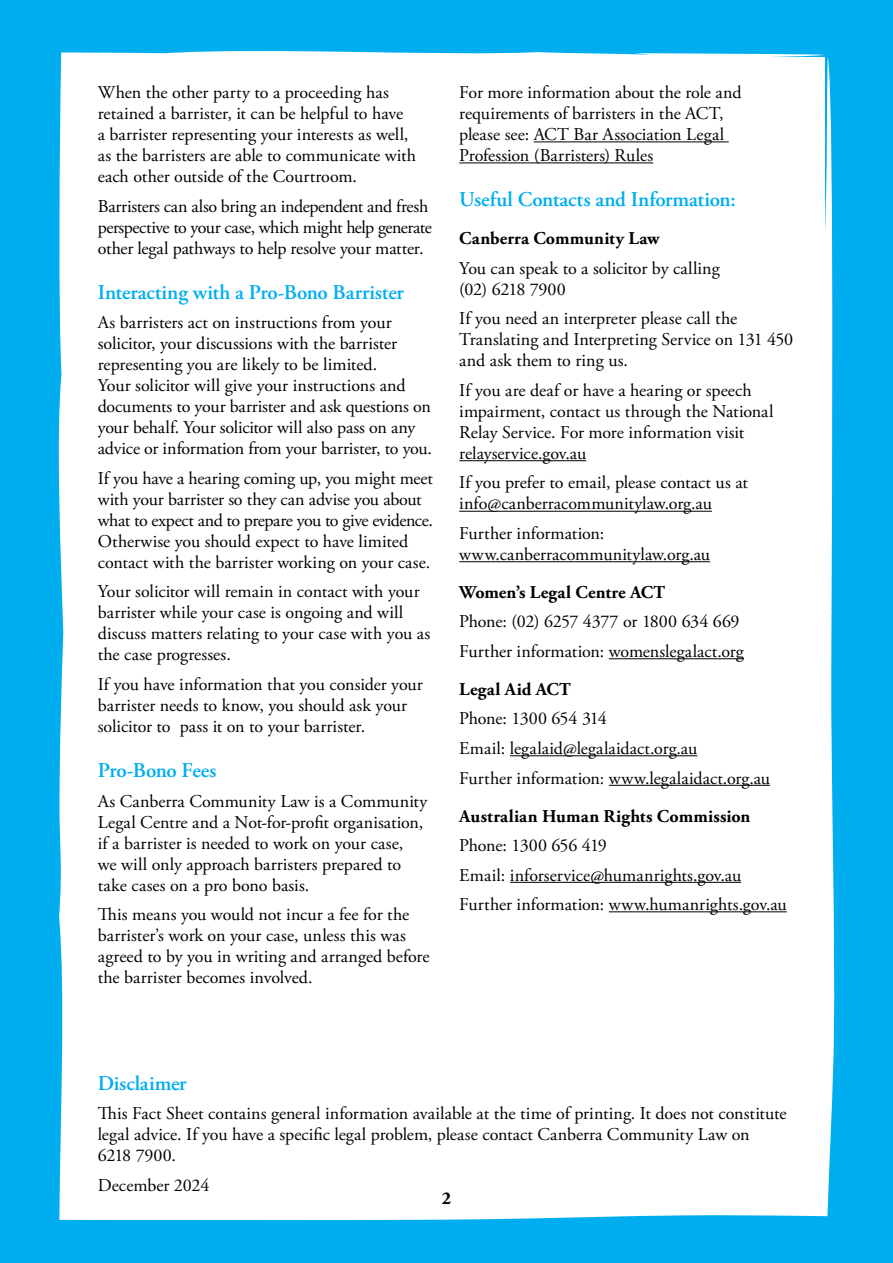
<style>
.page{position:relative;width:893px;height:1263px;background:#00aeef}
.page>*{position:absolute;margin:0;border:0;box-sizing:border-box;transform-origin:0 0}
.Heading_3{font:600 21px "Adobe Garamond Pro";letter-spacing:-.01em;color:#00aeef}
.Body{font:18px/21px "Adobe Garamond Pro";letter-spacing:-.005em;color:#000}
.Heading_4{font:700 18px "Adobe Garamond Pro";letter-spacing:.01em;color:#000}
</style>
<div class="page">
<div style="left:58px;top:51px;width:777px;height:1169px;background:#fff"></div>
<hr style="left:534px;top:142px;width:195px;height:1px;background:#000">
<hr style="left:459px;top:163px;width:194px;height:1px;background:#000">
<hr style="left:459px;top:460px;width:127px;height:1px;background:#000">
<hr style="left:459px;top:511px;width:253px;height:1px;background:#000">
<hr style="left:459px;top:561px;width:251px;height:1px;background:#000">
<hr style="left:609px;top:658px;width:135px;height:1px;background:#000">
<hr style="left:510px;top:755px;width:187px;height:1px;background:#000">
<hr style="left:609px;top:785px;width:161px;height:1px;background:#000">
<hr style="left:510px;top:882px;width:231px;height:1px;background:#000">
<hr style="left:609px;top:911px;width:178px;height:1px;background:#000">
<p class="Body" style="left:98px;top:83px;width:320px">When the other party to a proceeding has retained a barrister, it can be helpful to have<br>a barrister representing your interests as well, as the barristers are able to communicate with each other outside of the Courtroom.</p>
<p class="Body" style="left:98px;top:196px;width:335px">Barristers can also bring an independent and fresh perspective to your case, which might help generate other legal pathways to help resolve your matter.</p>
<h2 class="Heading_3" style="left:98px;top:280px;width:308px">Interacting with a Pro-Bono Barrister</h2>
<p class="Body" style="left:98px;top:313px;width:336px">As barristers act on instructions from your solicitor, your discussions with the barrister representing you are likely to be limited.<br>Your solicitor will give your instructions and documents to your barrister and ask questions on your behalf. Your solicitor will also pass on any advice or information from your barrister, to you.</p>
<p class="Body" style="left:98px;top:468px;width:337px">If you have a hearing coming up, you might meet with your barrister so they can advise you about what to expect and to prepare you to give evidence.<br>Otherwise you should expect to have limited contact with the barrister working on your case.</p>
<p class="Body" style="left:98px;top:582px;width:334px">Your solicitor will remain in contact with your barrister while your case is ongoing and will discuss matters relating to your case with you as the case progresses.</p>
<p class="Body" style="left:98px;top:674px;width:327px">If you have information that you consider your barrister needs to know, you should ask your solicitor to pass it on to your barrister.</p>
<h2 class="Heading_3" style="left:98px;top:758px;width:120px">Pro-Bono Fees</h2>
<p class="Body" style="left:98px;top:791px;width:331px">As Canberra Community Law is a Community Legal Centre and a Not-for-profit organisation, if a barrister is needed to work on your case,<br>we will only approach barristers prepared to take cases on a pro bono basis.</p>
<p class="Body" style="left:98px;top:905px;width:333px">This means you would not incur a fee for the barrister’s work on your case, unless this was agreed to by you in writing and arranged before the barrister becomes involved.</p>
<p class="Body" style="left:459px;top:83px;width:284px">For more information about the role and requirements of barristers in the ACT, please see: ACT Bar Association Legal Profession (Barristers) Rules</p>
<h2 class="Heading_3" style="left:459px;top:188px;width:278px">Useful Contacts and Information:</h2>
<h3 class="Heading_4" style="left:459px;top:228px;width:202px">Canberra Community Law</h3>
<p class="Body" style="left:459px;top:258px;width:262px">You can speak to a solicitor by calling (02) 6218 7900</p>
<p class="Body" style="left:459px;top:309px;width:335px">If you need an interpreter please call the<br>Translating and Interpreting Service on 131 450 and ask them to ring us.</p>
<p class="Body" style="left:459px;top:380px;width:316px">If you are deaf or have a hearing or speech impairment, contact us through the National Relay Service. For more information visit relayservice.gov.au</p>
<p class="Body" style="left:459px;top:473px;width:290px">If you prefer to email, please contact us at info@canberracommunitylaw.org.au</p>
<p class="Body" style="left:459px;top:523px;width:252px">Further information: www.canberracommunitylaw.org.au</p>
<h3 class="Heading_4" style="left:459px;top:582px;width:207px">Women’s Legal Centre ACT</h3>
<p class="Body" style="left:459px;top:612px;width:282px">Phone: (02) 6257 4377 or 1800 634 669</p>
<p class="Body" style="left:459px;top:641px;width:286px">Further information: womenslegalact.org</p>
<h3 class="Heading_4" style="left:459px;top:679px;width:113px">Legal Aid ACT</h3>
<p class="Body" style="left:459px;top:709px;width:149px">Phone: 1300 654 314</p>
<p class="Body" style="left:459px;top:738px;width:240px">Email: legalaid@legalaidact.org.au</p>
<p class="Body" style="left:459px;top:768px;width:312px">Further information: www.legalaidact.org.au</p>
<h3 class="Heading_4" style="left:459px;top:805px;width:293px">Australian Human Rights Commission</h3>
<p class="Body" style="left:459px;top:835px;width:149px">Phone: 1300 656 419</p>
<p class="Body" style="left:459px;top:865px;width:283px">Email: inforservice@humanrights.gov.au</p>
<p class="Body" style="left:459px;top:894px;width:329px">Further information: www.humanrights.gov.au</p>
<h2 class="Heading_3" style="left:98px;top:1071px;width:90px">Disclaimer</h2>
<p class="Body" style="left:98px;top:1103px;width:690px">This Fact Sheet contains general information available at the time of printing. It does not constitute legal advice. If you have a specific legal problem, please contact Canberra Community Law on<br>6218 7900.</p>
<p class="Body" style="left:98px;top:1175px;width:113px">December 2024</p>
<p class="Heading_4" style="left:442px;top:1187px;width:11px">2</p>
</div>
